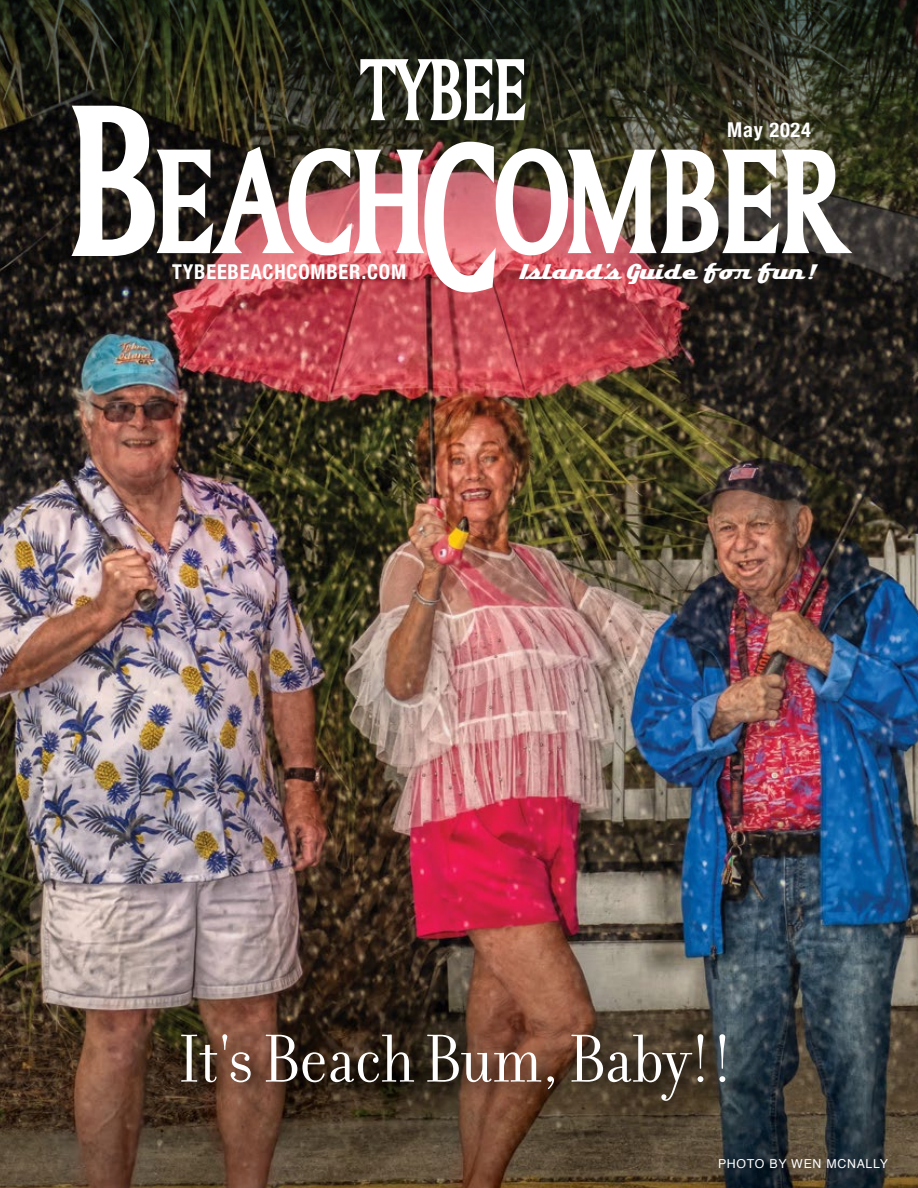
<style>
.page{position:relative;width:918px;height:1188px;background:#fff}
.page>*{position:absolute;margin:0;border:0;box-sizing:border-box;transform-origin:0 0}
.t1{font:72.9px "Filosofia Grand OT";color:#fff}
.t2{font:italic 22.35px "Lakeshore Drive";color:#fff}
.t3{font:700 condensed 20.4px "Helvetica Neue";letter-spacing:.04em;color:#fff}
.t4{font:12.3px "Helvetica";letter-spacing:.06em;color:#fff}
</style>
<div class="page">
<img style="left:0;top:247px;width:918px;height:941px">
<svg style="left:0;top:0;width:918px;height:247px;background:#212418"></svg>
<img style="left:71px;top:59px;width:781px;height:233px">
<img style="left:166px;top:1008px;width:598px;height:124px">
<p class="t3" style="left:172px;top:254px;width:236px">TYBEEBEACHCOMBER.COM</p>
<p class="t3" style="left:727px;top:112px;width:85px">May 2024</p>
<p class="t2" style="left:519px;top:259px;width:305px">Island’sGuidefor fun!</p>
<h1 class="t1" style="left:178px;top:1019px;width:557px">It's Beach Bum, Baby!!</h1>
<p class="t4" style="left:718px;top:1155px;width:172px">PHOTO BY WEN MCNALLY</p>
</div>
